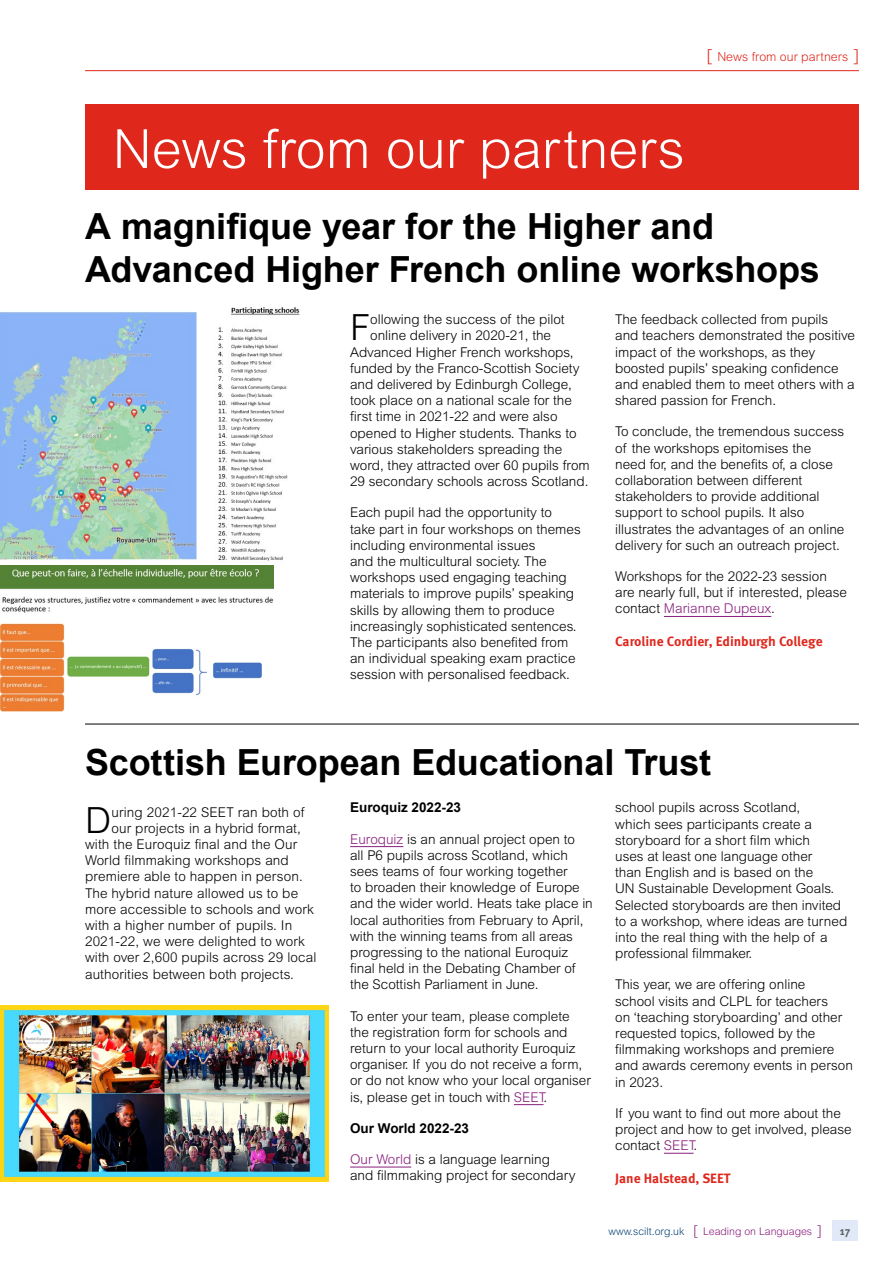
<style>
.page{position:relative;width:893px;height:1263px;background:#fff}
.page>*{position:absolute;margin:0;border:0;box-sizing:border-box;transform-origin:0 0}
.t1{font:300 54px "Arial";color:#fff}
.t2{font:300 36.15px "Arial";color:#000}
.SCILT_Headline_big{font:700 36px/43.2px "Arial";letter-spacing:-.005em;color:#000}
.t3{font:300 13.5px/16.2px "Arial";color:#000}
.t4{font:700 13.5px "Meta OT";color:#df271c}
.t5{font:700 13.5px "Arial";color:#000}
.t6{font:300 12.3px "Arial";color:#df271c}
.t7{font:700 11.25px "Meta OT";color:#596263}
.t8{font:300 10.5px "Arial";color:#891f7c}
.s1{font-size:16.5px}
.s2{color:#891f7c}
.s3{color:#094474}
.s4{font-size:13.5px}
</style>
<div class="page">
<hr style="left:85px;top:70px;width:774px;height:1px;background:#df271c">
<div style="left:85px;top:104px;width:774px;height:85px;background:#df271c"></div>
<div style="left:832px;top:1220px;width:26px;height:21px;background:#e1e8f7"></div>
<hr style="left:664px;top:616px;width:107px;height:1px;background:#891f7c">
<hr style="left:85px;top:724px;width:774px;height:1px;background:#000">
<hr style="left:350px;top:846px;width:53px;height:1px;background:#891f7c">
<hr style="left:514px;top:1104px;width:30px;height:1px;background:#891f7c">
<hr style="left:350px;top:1167px;width:61px;height:1px;background:#891f7c">
<hr style="left:664px;top:1153px;width:30px;height:1px;background:#891f7c">
<img style="left:0;top:1006px;width:329px;height:175px">
<img style="left:0;top:307px;width:300px;height:254px">
<img style="left:0;top:565px;width:274px;height:147px">
<p class="t1" style="left:113px;top:118px;width:573px">News from our partners</p>
<p class="t6" style="left:707px;top:49px;width:154px"><span class="s1">[</span> News from our partners <span class="s1">]</span></p>
<p class="SCILT_Headline_big" style="left:85px;top:206px;width:736px">A magnifique year for the Higher and<br>Advanced Higher French online workshops</p>
<p class="t2" style="left:350px;top:307px;width:22px">F</p>
<p class="t3" style="left:370px;top:311px;width:196px">ollowing the success of the pilot</p>
<p class="t3" style="left:370px;top:327px;width:182px">online delivery in 2020-21, the</p>
<p class="t3" style="left:350px;top:344px;width:225px">Advanced Higher French workshops,</p>
<p class="t3" style="left:350px;top:360px;width:231px">funded by the Franco-Scottish Society</p>
<p class="t3" style="left:350px;top:376px;width:223px">and delivered by Edinburgh College,</p>
<p class="t3" style="left:350px;top:392px;width:223px">took place on a national scale for the</p>
<p class="t3" style="left:350px;top:408px;width:209px">first time in 2021-22 and were also</p>
<p class="t3" style="left:350px;top:425px;width:228px">opened to Higher students. Thanks to</p>
<p class="t3" style="left:350px;top:441px;width:214px">various stakeholders spreading the</p>
<p class="t3" style="left:350px;top:457px;width:241px">word, they attracted over 60 pupils from</p>
<p class="t3" style="left:350px;top:473px;width:240px">29 secondary schools across Scotland.</p>
<p class="t3" style="left:350px;top:504px;width:232px">Each pupil had the opportunity to<br>take part in four workshops on themes including environmental issues<br>and the multicultural society. The workshops used engaging teaching materials to improve pupils’ speaking skills by allowing them to produce increasingly sophisticated sentences.<br>The participants also benefited from an individual speaking exam practice session with personalised feedback.</p>
<p class="t3" style="left:615px;top:311px;width:241px">The feedback collected from pupils and teachers demonstrated the positive impact of the workshops, as they boosted pupils’ speaking confidence and enabled them to meet others with a shared passion for French.</p>
<p class="t3" style="left:615px;top:423px;width:231px">To conclude, the tremendous success of the workshops epitomises the need for, and the benefits of, a close collaboration between different stakeholders to provide additional support to school pupils. It also illustrates the advantages of an online delivery for such an outreach project.</p>
<p class="t3" style="left:615px;top:568px;width:233px">Workshops for the 2022-23 session are nearly full, but if interested, please contact <span class="s2">Marianne Dupeux</span>.</p>
<p class="t4" style="left:615px;top:633px;width:209px">Caroline Cordier, Edinburgh College</p>
<p class="SCILT_Headline_big" style="left:85px;top:742px;width:628px">Scottish European Educational Trust</p>
<p class="t2" style="left:85px;top:799px;width:28px">D</p>
<p class="t3" style="left:111px;top:804px;width:194px">uring 2021-22 SEET ran both of</p>
<p class="t3" style="left:615px;top:799px;width:234px">school pupils across Scotland,<br>which sees participants create a storyboard for a short film which<br>uses at least one language other<br>than English and is based on the<br>UN Sustainable Development Goals.<br>Selected storyboards are then invited to a workshop, where ideas are turned into the real thing with the help of a professional filmmaker.</p>
<p class="t3" style="left:615px;top:976px;width:239px">This year, we are offering online<br>school visits and CLPL for teachers<br>on ‘teaching storyboarding’ and other requested topics, followed by the filmmaking workshops and premiere and awards ceremony events in person in 2023.</p>
<p class="t3" style="left:615px;top:1105px;width:238px">If you want to find out more about the project and how to get involved, please contact <span class="s2">SEET</span>.</p>
<p class="t4" style="left:615px;top:1170px;width:117px">Jane Halstead, SEET</p>
<p class="t5" style="left:350px;top:799px;width:113px">Euroquiz 2022-23</p>
<p class="t3" style="left:350px;top:831px;width:244px"><span class="s2">Euroquiz</span> is an annual project open to<br>all P6 pupils across Scotland, which sees teams of four working together<br>to broaden their knowledge of Europe and the wider world. Heats take place in local authorities from February to April, with the winning teams from all areas progressing to the national Euroquiz final held in the Debating Chamber of the Scottish Parliament in June.</p>
<p class="t3" style="left:350px;top:1008px;width:242px">To enter your team, please complete the registration form for schools and return to your local authority Euroquiz organiser. If you do not receive a form, or do not know who your local organiser is, please get in touch with <span class="s2">SEET</span>.</p>
<p class="t5" style="left:350px;top:1119px;width:121px">Our World 2022-23</p>
<p class="t3" style="left:350px;top:1151px;width:227px"><span class="s2">Our World</span> is a language learning and filmmaking project for secondary</p>
<p class="t3" style="left:111px;top:820px;width:191px">our projects in a hybrid format,</p>
<p class="t3" style="left:85px;top:836px;width:214px">with the Euroquiz final and the Our</p>
<p class="t3" style="left:85px;top:852px;width:205px">World filmmaking workshops and</p>
<p class="t3" style="left:85px;top:868px;width:219px">premiere able to happen in person.</p>
<p class="t3" style="left:85px;top:885px;width:215px">The hybrid nature allowed us to be</p>
<p class="t3" style="left:85px;top:901px;width:230px">more accessible to schools and work</p>
<p class="t3" style="left:85px;top:917px;width:209px">with a higher number of pupils. In</p>
<p class="t3" style="left:85px;top:933px;width:221px">2021-22, we were delighted to work</p>
<p class="t3" style="left:85px;top:949px;width:233px">with over 2,600 pupils across 29 local</p>
<p class="t3" style="left:85px;top:966px;width:210px">authorities between both projects.</p>
<p class="t8" style="left:609px;top:1225px;width:215px"><span class="s3">www.scilt.org.uk</span> <span class="s4">[</span> Leading on Languages <span class="s4">]</span></p>
<p class="t7" style="left:840px;top:1224px;width:12px">17</p>
</div>
